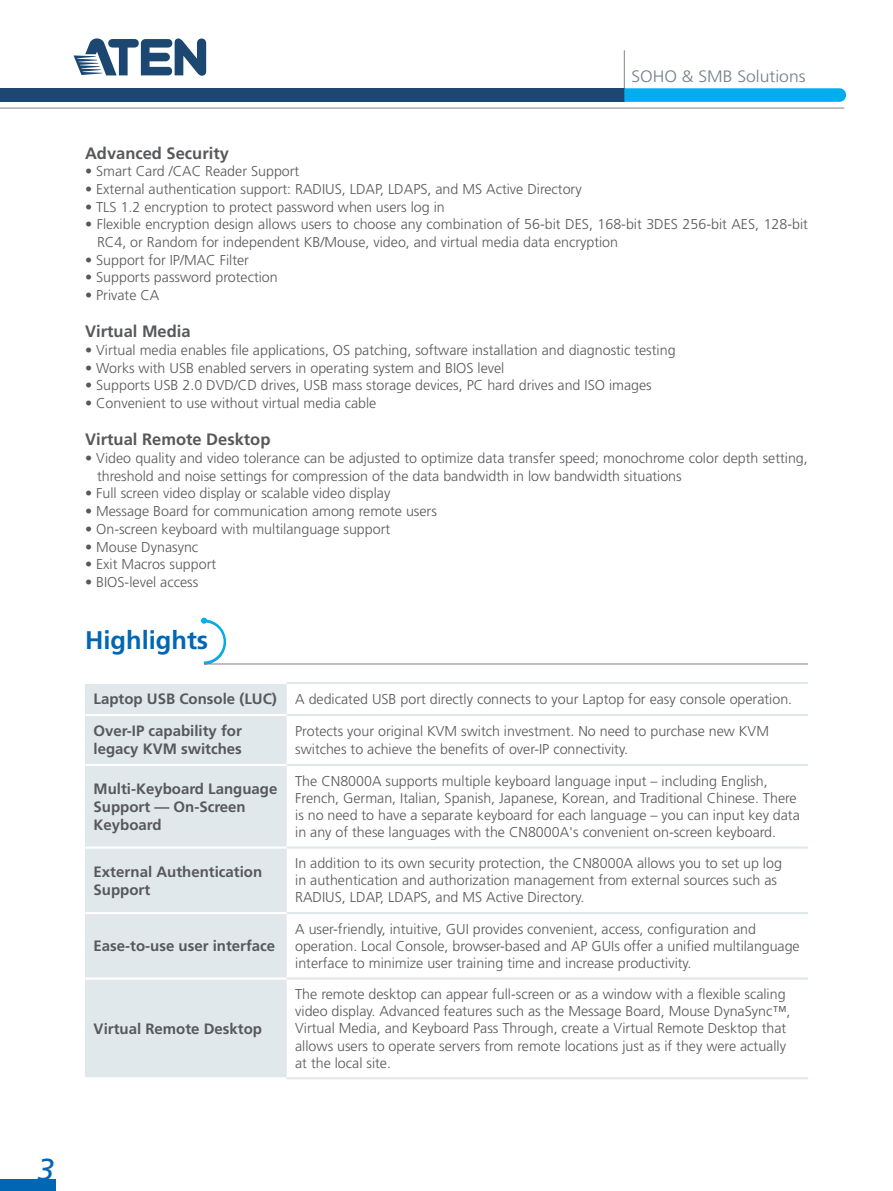
<style>
.page{position:relative;width:893px;height:1191px;background:#fff}
.page>*{position:absolute;margin:0;border:0;box-sizing:border-box;transform-origin:0 0}
.t1{font:italic 30.3px "Frutiger";color:#0166b3}
.t2{font:700 25.5px "Frutiger";color:#0166b3}
.t3{font:700 16.5px "Frutiger";color:#57585a}
.t4{font:300 16.5px "Frutiger";color:#707e88;scale:1.06 1}
.t5{font:700 15px/18px "Frutiger";color:#57585a}
.t6{font:300 14.25px/17.1px "Frutiger";color:#57585a}
.s1{font-weight:700;font-size:15px}
</style>
<div class="page">
<svg style="left:74px;top:38px;width:132px;height:38px"></svg>
<hr style="left:624px;top:50px;width:1px;height:39px;background:#808285">
<div style="left:0;top:88px;width:625px;height:14px;background:#1c4771"></div>
<hr style="left:0;top:108px;width:844px;height:1px;background:#808285">
<svg style="left:624px;top:88px;width:222px;height:14px;background:#09b0ef"></svg>
<div style="left:0;top:1179px;width:55px;height:12px;background:#0166b3"></div>
<svg style="left:201px;top:617px;width:607px;height:48px"></svg>
<div style="left:85px;top:684px;width:202px;height:80px;background:#e0e8ec"></div>
<div style="left:85px;top:766px;width:202px;height:311px;background:#e0e8ec"></div>
<hr style="left:85px;top:846px;width:202px;height:2px;background:#fff">
<hr style="left:85px;top:912px;width:202px;height:2px;background:#fff">
<hr style="left:85px;top:977px;width:202px;height:2px;background:#fff">
<hr style="left:287px;top:846px;width:521px;height:2px;background:#e0e8ec">
<hr style="left:287px;top:912px;width:521px;height:2px;background:#e0e8ec">
<hr style="left:287px;top:977px;width:521px;height:2px;background:#e0e8ec">
<hr style="left:287px;top:1077px;width:521px;height:2px;background:#e0e8ec">
<hr style="left:85px;top:714px;width:202px;height:2px;background:#fff">
<hr style="left:287px;top:682px;width:521px;height:2px;background:#e0e8ec">
<hr style="left:287px;top:714px;width:521px;height:2px;background:#e0e8ec">
<hr style="left:287px;top:764px;width:521px;height:2px;background:#e0e8ec">
<p class="t4" style="left:631px;top:67px;width:166px">SOHO &amp; SMB Solutions</p>
<p class="t3" style="left:85px;top:143px;width:145px">Advanced Security</p>
<p class="t6" style="left:85px;top:163px;width:216px">• Smart Card /CAC Reader Support</p>
<p class="t6" style="left:85px;top:180px;width:498px">• External authentication support: RADIUS, LDAP, LDAPS, and MS Active Directory</p>
<p class="t6" style="left:85px;top:198px;width:361px">• TLS 1.2 encryption to protect password when users log in</p>
<p class="t6" style="left:97px;top:215px;width:712px;line-height:17.7px;text-indent:-12px">• Flexible encryption design allows users to choose any combination of 56-bit DES, 168-bit 3DES 256-bit AES, 128-bit<br>RC4, or Random for independent KB/Mouse, video, and virtual media data encryption</p>
<p class="t6" style="left:85px;top:251px;width:165px">• Support for IP/MAC Filter</p>
<p class="t6" style="left:85px;top:269px;width:194px">• Supports password protection</p>
<p class="t6" style="left:85px;top:287px;width:76px">• Private CA</p>
<p class="t3" style="left:85px;top:322px;width:107px">Virtual Media</p>
<p class="t6" style="left:85px;top:341px;width:592px">• Virtual media enables file applications, OS patching, software installation and diagnostic testing</p>
<p class="t6" style="left:85px;top:359px;width:421px">• Works with USB enabled servers in operating system and BIOS level</p>
<p class="t6" style="left:85px;top:377px;width:568px">• Supports USB 2.0 DVD/CD drives, USB mass storage devices, PC hard drives and ISO images</p>
<p class="t6" style="left:85px;top:395px;width:293px">• Convenient to use without virtual media cable</p>
<p class="t3" style="left:85px;top:430px;width:187px">Virtual Remote Desktop</p>
<p class="t6" style="left:97px;top:449px;width:712px;line-height:17.7px;text-indent:-12px">• Video quality and video tolerance can be adjusted to optimize data transfer speed; monochrome color depth setting, threshold and noise settings for compression of the data bandwidth in low bandwidth situations</p>
<p class="t6" style="left:85px;top:485px;width:307px">• Full screen video display or scalable video display</p>
<p class="t6" style="left:85px;top:503px;width:353px">• Message Board for communication among remote users</p>
<p class="t6" style="left:85px;top:520px;width:307px">• On-screen keyboard with multilanguage support</p>
<p class="t6" style="left:85px;top:538px;width:115px">• Mouse Dynasync</p>
<p class="t6" style="left:85px;top:556px;width:133px">• Exit Macros support</p>
<p class="t6" style="left:85px;top:573px;width:115px">• BIOS-level access</p>
<h2 class="t2" style="left:85px;top:625px;width:125px">Highlights</h2>
<p class="t6" style="left:94px;top:690px;width:700px"><span class="s1">Laptop USB Console (LUC)</span> A dedicated USB port directly connects to your Laptop for easy console operation.</p>
<p class="t5" style="left:94px;top:722px;width:150px">Over-IP capability for legacy KVM switches</p>
<p class="t6" style="left:295px;top:723px;width:475px">Protects your original KVM switch investment. No need to purchase new KVM switches to achieve the benefits of over-IP connectivity.</p>
<p class="t5" style="left:94px;top:779px;width:185px">Multi-Keyboard Language<br>Support — On-Screen<br>Keyboard</p>
<p class="t6" style="left:295px;top:772px;width:506px">The CN8000A supports multiple keyboard language input – including English, French, German, Italian, Spanish, Japanese, Korean, and Traditional Chinese. There is no need to have a separate keyboard for each language – you can input key data in any of these languages with the CN8000A's convenient on-screen keyboard.</p>
<p class="t5" style="left:94px;top:862px;width:170px">External Authentication<br>Support</p>
<p class="t6" style="left:295px;top:854px;width:488px">In addition to its own security protection, the CN8000A allows you to set up log in authentication and authorization management from external sources such as<br>RADIUS, LDAP, LDAPS, and MS Active Directory.</p>
<p class="t5" style="left:94px;top:936px;width:183px">Ease-to-use user interface</p>
<p class="t6" style="left:295px;top:920px;width:506px">A user-friendly, intuitive, GUI provides convenient, access, configuration and operation. Local Console, browser-based and AP GUIs offer a unified multilanguage interface to minimize user training time and increase productivity.</p>
<p class="t5" style="left:94px;top:1019px;width:170px">Virtual Remote Desktop</p>
<p class="t6" style="left:295px;top:985px;width:497px">The remote desktop can appear full-screen or as a window with a flexible scaling video display. Advanced features such as the Message Board, Mouse DynaSync™, Virtual Media, and Keyboard Pass Through, create a Virtual Remote Desktop that allows users to operate servers from remote locations just as if they were actually at the local site.</p>
<h1 class="t1" style="left:38px;top:1152px;width:18px">3</h1>
</div>
